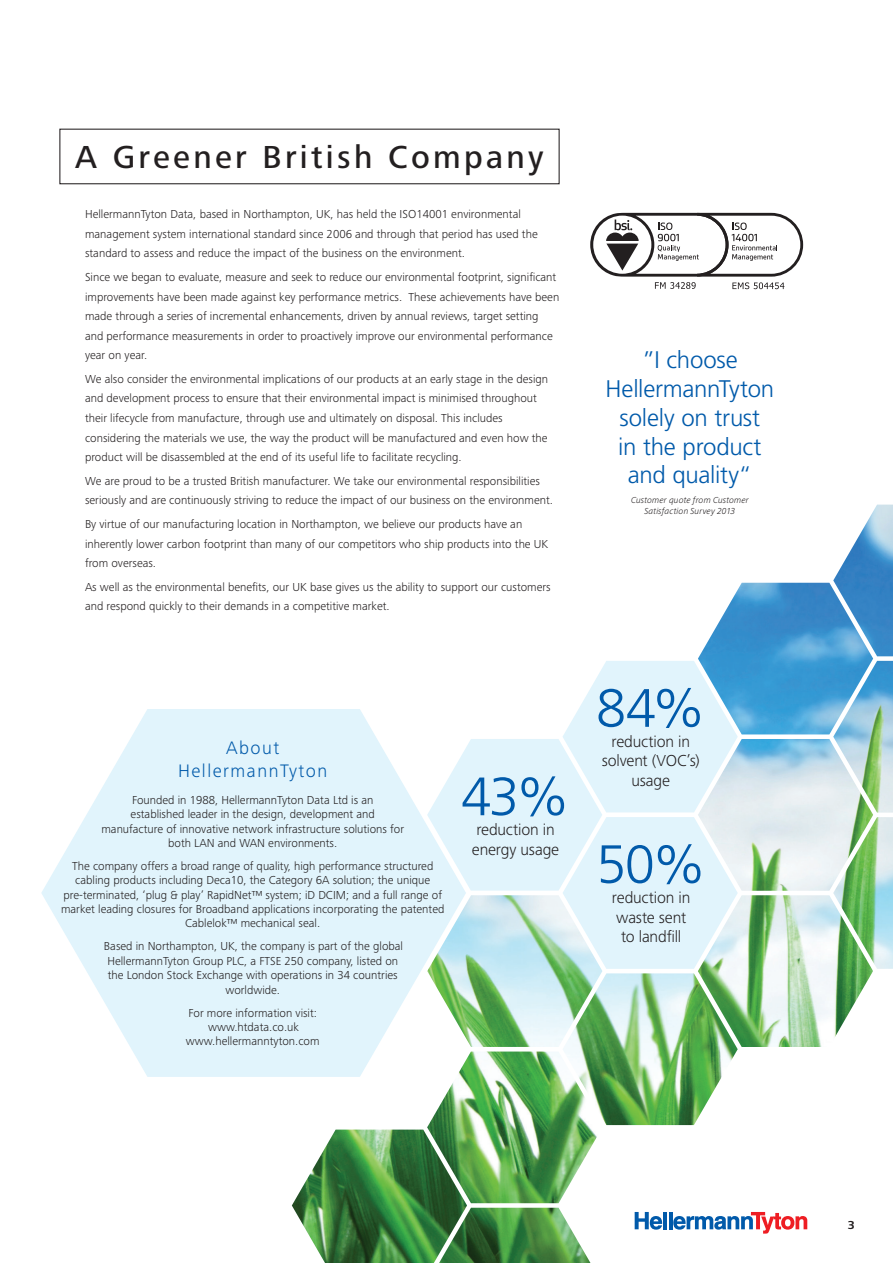
<style>
.page{position:relative;width:893px;height:1263px;background:#fff}
.page>*{position:absolute;margin:0;border:0;box-sizing:border-box;transform-origin:0 0}
.Paragraph_Style_1{font:300 54px "Frutiger LT Std";color:#015aaa}
.HL_1{font:500 33px "Frutiger Next LTW1 G";letter-spacing:.1em;color:#231f20}
.sub_header_pull_out{font:300 24px/28.8px "Frutiger LT Std";letter-spacing:-.01em;color:#015aaa;text-align:center}
.Intro_Page_Introbox{font:300 18.75px "Frutiger Next LTW1 G";letter-spacing:.08em;color:#015aaa}
.sub_header{font:300 16.5px/19.8px "Frutiger Next LTW1 G";letter-spacing:-.01em;color:#231f20}
.Paragraph_Style_1-2{font:300 16.5px "Frutiger Next LTW1 G";letter-spacing:-.01em;color:#231f20}
.Intro_Page_Body{font:300 12px/19.5px "Frutiger Next LTW1 G";color:#231f20}
.Pagina{font:700 12px "Frutiger Next LTW1 G";color:#231f20}
.sub_header_pull_out-2{font:italic 300 9px/10.8px "Frutiger Next LTW1 G";letter-spacing:.015em;color:#231f20;text-align:center}
</style>
<div class="page">
<img style="left:292px;top:505px;width:601px;height:758px">
<svg style="left:41px;top:709px;width:425px;height:368px;fill:#e1f4fc"></svg>
<svg style="left:427px;top:661px;width:311px;height:308px"></svg>
<svg style="left:590px;top:213px;width:213px;height:76px"></svg>
<div style="left:59px;top:129px;width:501px;height:55px;border:1px solid #231f20"></div>
<hr style="left:663px;top:1212px;width:4px;height:17px;background:#015aaa">
<hr style="left:669px;top:1212px;width:3px;height:17px;background:#015aaa">
<svg style="left:635px;top:1212px;width:27px;height:17px"></svg>
<svg style="left:673px;top:1212px;width:134px;height:21px"></svg>
<p class="HL_1" style="left:75px;top:138px;width:470px">A Greener British Company</p>
<p class="Intro_Page_Body" style="left:85px;top:205px;width:454px">HellermannTyton Data, based in Northampton, UK, has held the ISO14001 environmental management system international standard since 2006 and through that period has used the standard to assess and reduce the impact of the business on the environment.</p>
<p class="Intro_Page_Body" style="left:85px;top:267px;width:476px">Since we began to evaluate, measure and seek to reduce our environmental footprint, significant improvements have been made against key performance metrics. These achievements have been made through a series of incremental enhancements, driven by annual reviews, target setting and performance measurements in order to proactively improve our environmental performance year on year.</p>
<p class="Intro_Page_Body" style="left:85px;top:369px;width:465px">We also consider the environmental implications of our products at an early stage in the design and development process to ensure that their environmental impact is minimised throughout their lifecycle from manufacture, through use and ultimately on disposal. This includes considering the materials we use, the way the product will be manufactured and even how the product will be disassembled at the end of its useful life to facilitate recycling.</p>
<p class="Intro_Page_Body" style="left:85px;top:471px;width:469px">We are proud to be a trusted British manufacturer. We take our environmental responsibilities seriously and are continuously striving to reduce the impact of our business on the environment.</p>
<p class="Intro_Page_Body" style="left:85px;top:514px;width:465px">By virtue of our manufacturing location in Northampton, we believe our products have an inherently lower carbon footprint than many of our competitors who ship products into the UK from overseas.</p>
<p class="Intro_Page_Body" style="left:85px;top:577px;width:467px">As well as the environmental benefits, our UK base gives us the ability to support our customers and respond quickly to their demands in a competitive market.</p>
<p class="Intro_Page_Introbox" style="left:226px;top:737px;width:55px">About</p>
<p class="Intro_Page_Introbox" style="left:178px;top:760px;width:151px">HellermannTyton</p>
<p class="Intro_Page_Body" style="left:101px;top:792px;width:304px;line-height:14.4px;text-align:center">Founded in 1988, HellermannTyton Data Ltd is an<br>established leader in the design, development and manufacture of innovative network infrastructure solutions for both LAN and WAN environments.</p>
<p class="Intro_Page_Body" style="left:61px;top:859px;width:385px;line-height:14.4px;text-align:center">The company offers a broad range of quality, high performance structured cabling products including Deca10, the Category 6A solution; the unique pre-terminated, ‘plug &amp; play’ RapidNet™ system; iD DCIM; and a full range of market leading closures for Broadband applications incorporating the patented Cablelok™ mechanical seal.</p>
<p class="Intro_Page_Body" style="left:104px;top:939px;width:301px;line-height:14.4px;text-align:center">Based in Northampton, UK, the company is part of the global HellermannTyton Group PLC, a FTSE 250 company, listed on the London Stock Exchange with operations in 34 countries worldwide.</p>
<p class="Intro_Page_Body" style="left:188px;top:1003px;width:130px">For more information visit:</p>
<p class="Intro_Page_Body" style="left:208px;top:1017px;width:92px">www.htdata.co.uk</p>
<p class="Intro_Page_Body" style="left:186px;top:1031px;width:135px">www.hellermanntyton.com</p>
<p class="Paragraph_Style_1" style="left:461px;top:766px;width:110px">43%</p>
<p class="sub_header" style="left:472px;top:820px;width:89px">reduction in energy usage</p>
<p class="sub_header_pull_out" style="left:606px;top:346px;width:170px">”I choose<br>HellermannTyton solely on trust<br>in the product and quality“</p>
<p class="sub_header_pull_out-2" style="left:631px;top:494px;width:119px">Customer quote from Customer<br>Satisfaction Survey 2013</p>
<p class="Paragraph_Style_1" style="left:596px;top:678px;width:111px">84%</p>
<p class="Paragraph_Style_1-2" style="left:612px;top:732px;width:80px">reduction in</p>
<p class="sub_header" style="left:602px;top:751px;width:99px">solvent (VOC’s)</p>
<p class="sub_header" style="left:631px;top:771px;width:40px">usage</p>
<p class="Paragraph_Style_1" style="left:596px;top:834px;width:111px">50%</p>
<p class="sub_header" style="left:612px;top:887px;width:80px">reduction in waste sent to landfill</p>
<p class="Pagina" style="left:848px;top:1218px;width:9px">3</p>
</div>
